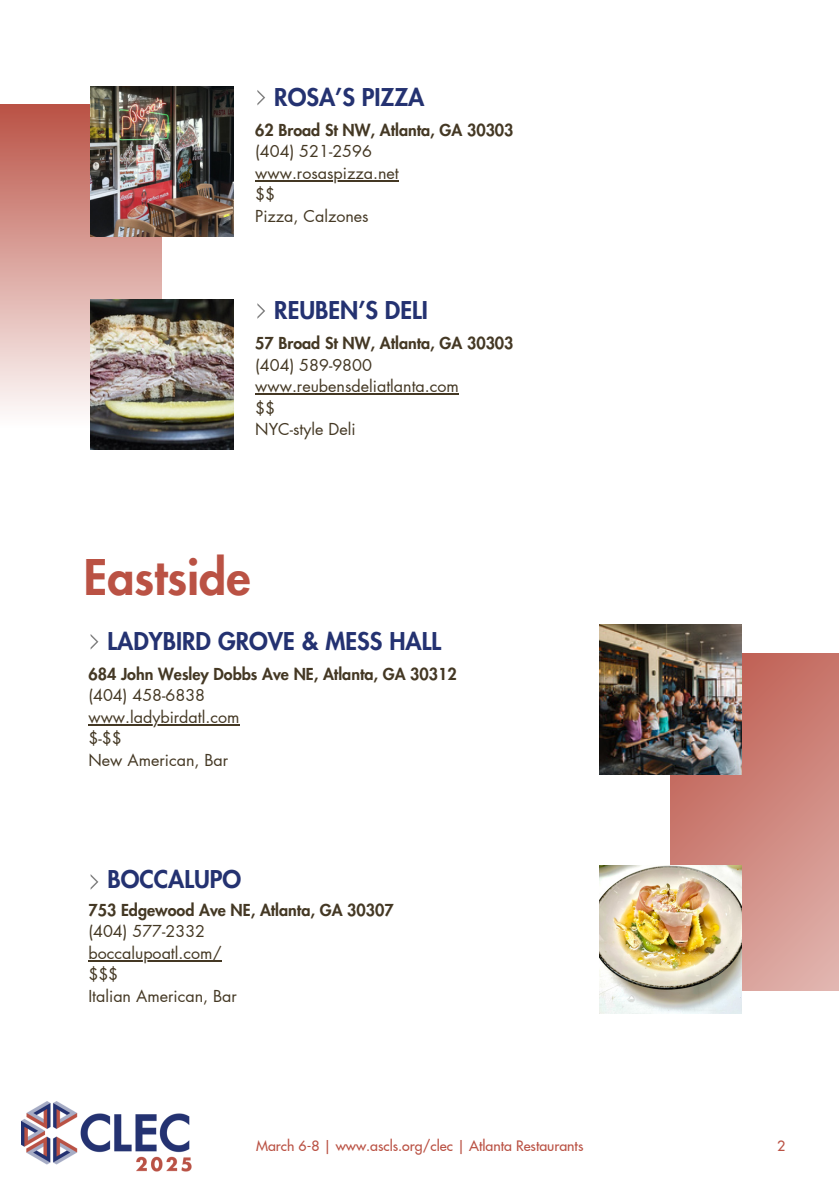
<style>
.page{position:relative;width:839px;height:1191px;background:#fff}
.page>*{position:absolute;margin:0;border:0;box-sizing:border-box;transform-origin:0 0}
.t1{font:800 48px "Futura LT Pro";color:#ba5244}
.t2{font:800 24px "Futura LT Pro";color:#243271}
.t3{font:16px/21.4px "Futura LT Pro";color:#443824}
.t4{font:800 16px/21.4px "Futura LT Pro";color:#443824}
.t5{font:500 14px "Futura LT Pro";color:#ba5244}
.s1{font-weight:400}
.s2{font-weight:800}
</style>
<div class="page">
<img style="left:21px;top:1101px;width:171px;height:71px">
<svg style="left:670px;top:653px;width:168px;height:338px;background:#cf8980"></svg>
<svg style="left:91px;top:634px;width:7px;height:15px"></svg>
<hr style="left:88px;top:724px;width:151px;height:1px;background:#443824">
<img style="left:599px;top:865px;width:142px;height:149px">
<svg style="left:91px;top:874px;width:7px;height:15px"></svg>
<hr style="left:88px;top:960px;width:134px;height:1px;background:#443824">
<div style="left:0;top:105px;width:162px;height:322px;background:linear-gradient(to bottom,#b85345,#fcfafa)"></div>
<img style="left:91px;top:86px;width:142px;height:150px">
<svg style="left:257px;top:90px;width:8px;height:15px"></svg>
<hr style="left:255px;top:180px;width:144px;height:1px;background:#443824">
<img style="left:91px;top:299px;width:142px;height:150px">
<svg style="left:257px;top:303px;width:8px;height:16px"></svg>
<hr style="left:255px;top:393px;width:204px;height:2px;background:#443824">
<img style="left:599px;top:624px;width:142px;height:150px">
<p class="t2" style="left:274px;top:86px;width:151px">ROSA’S PIZZA</p>
<h2 class="t4" style="left:255px;top:120px;width:260px">62 Broad St NW, Atlanta, GA 30303 <span class="s1">(404) 521-2596</span></h2>
<p class="t3" style="left:255px;top:163px;width:145px">www.rosaspizza.net $$<br>Pizza, Calzones</p>
<h3 class="t2" style="left:274px;top:299px;width:155px">REUBEN’S DELI</h3>
<h2 class="t3" style="left:255px;top:333px;width:260px"><span class="s2">57 Broad St NW, Atlanta, GA 30303 </span>(404) 589-9800 www.reubensdeliatlanta.com<br>$$<br>NYC-style Deli</h2>
<h1 class="t1" style="left:84px;top:556px;width:168px">Eastside</h1>
<p class="t2" style="left:107px;top:630px;width:335px">LADYBIRD GROVE &amp; MESS HALL</p>
<h3 class="t4" style="left:88px;top:664px;width:370px">684 John Wesley Dobbs Ave NE, Atlanta, GA 30312 <span class="s1">(404) 458-6838</span></h3>
<p class="t3" style="left:88px;top:707px;width:152px">www.ladybirdatl.com $-$$<br>New American, Bar</p>
<h2 class="t2" style="left:107px;top:868px;width:135px">BOCCALUPO</h2>
<p class="t4" style="left:88px;top:900px;width:307px">753 Edgewood Ave NE, Atlanta, GA 30307 <span class="s1">(404) 577-2332</span></p>
<h3 class="t3" style="left:88px;top:943px;width:150px">boccalupoatl.com/ $$$<br>Italian American, Bar</h3>
<p class="t5" style="left:256px;top:1139px;width:329px">March 6-8 | www.ascls.org/clec | Atlanta Restaurants</p>
<h3 class="t5" style="left:777px;top:1139px;width:10px">2</h3>
</div>
